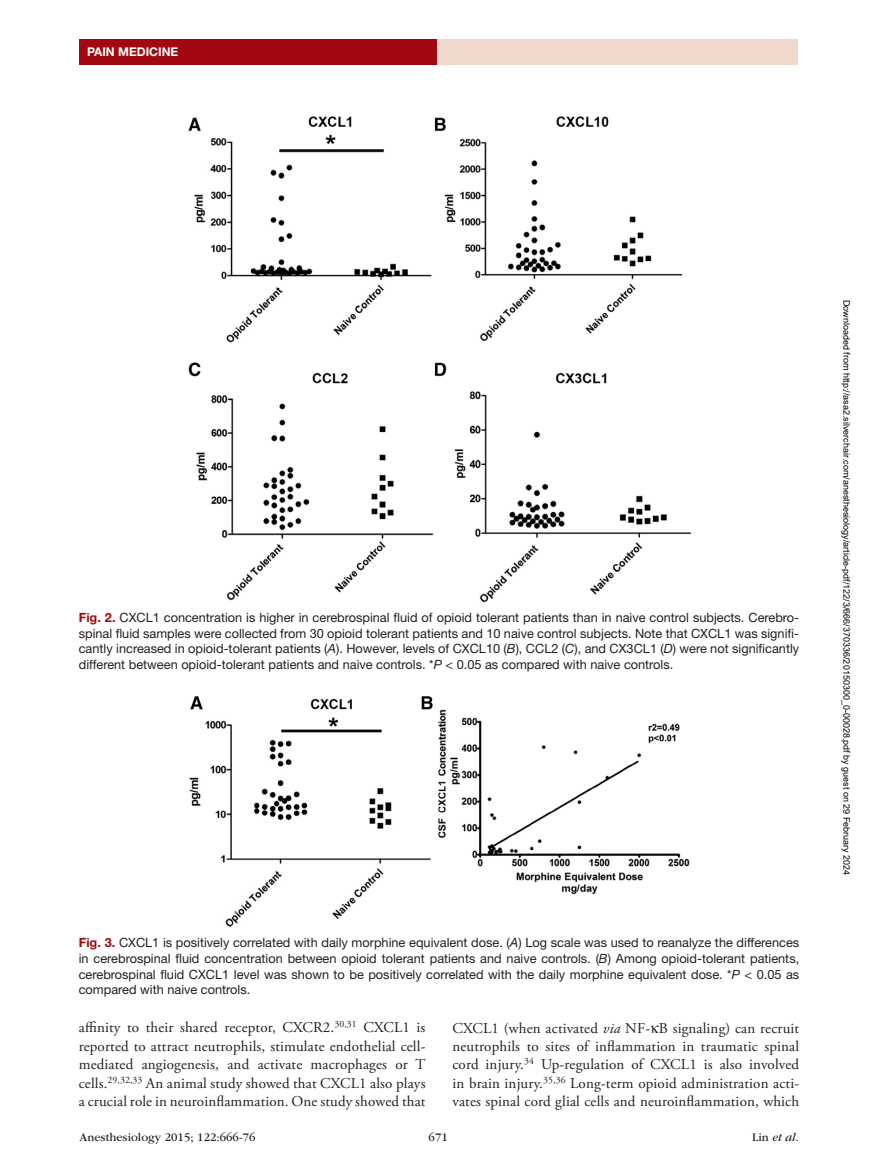
<style>
.page{position:relative;width:878px;height:1175px;background:#fff}
.page>*{position:absolute;margin:0;border:0;box-sizing:border-box;transform-origin:0 0}
.t1{font:15px/18.5px "Adobe Garamond Pro";letter-spacing:.01em;color:#231f20;text-align:justify}
.t2{font:12.75px/15.8px "Helvetica Neue LT Std";color:#231f20;text-align:justify}
.t3{font:12px "ITC Garamond Std";color:#231f20}
.t4{font:700 12px "Helvetica Neue LT Std";color:#fff}
.t5{font:9px "Arial";color:#000}
.s1{font-weight:700;color:#a1080f}
.s2{font-style:italic}
.s3{font-family:"Gandhari Unicode"}
</style>
<div class="page">
<div style="left:432px;top:39px;width:365px;height:26px;background:#f1d8cd"></div>
<div style="left:79px;top:39px;width:357px;height:25px;background:#a1080f"></div>
<img style="left:188px;top:116px;width:504px;height:487px">
<img style="left:189px;top:696px;width:501px;height:231px">
<p class="t4" style="left:87px;top:44px;width:93px">PAIN MEDICINE</p>
<p class="t2" style="left:79px;top:609px;width:722px"><span class="s1">Fig. 2.</span> CXCL1 concentration is higher in cerebrospinal fluid of opioid tolerant patients than in naive control subjects. Cerebro&shy;spinal fluid samples were collected from 30 opioid tolerant patients and 10 naive control subjects. Note that CXCL1 was signifi&shy;cantly increased in opioid-tolerant patients (<span class="s2">A</span>). However, levels of CXCL10 (<span class="s2">B</span>), CCL2 (<span class="s2">C</span>), and CX3CL1 (<span class="s2">D</span>) were not significantly different between opioid-tolerant patients and naive controls. *<span class="s2">P</span> &lt; 0.05 as compared with naive controls.</p>
<p class="t2" style="left:79px;top:934px;width:722px"><span class="s1">Fig. 3.</span> CXCL1 is positively correlated with daily morphine equivalent dose. (<span class="s2">A</span>) Log scale was used to reanalyze the differences in cerebrospinal fluid concentration between opioid tolerant patients and naive controls. (<span class="s2">B</span>) Among opioid-tolerant patients, cerebrospinal fluid CXCL1 level was shown to be positively correlated with the daily morphine equivalent dose. *<span class="s2">P</span> &lt; 0.05 as compared with naive controls.</p>
<p class="t1" style="left:79px;top:1018px;width:348px">affinity to their shared receptor, CXCR2.<sup>30,31</sup> CXCL1 is reported to attract neutrophils, stimulate endothelial cell&shy;mediated angiogenesis, and activate macrophages or T cells.<sup>29,32,33</sup> An animal study showed that CXCL1 also plays a crucial role in neuroinflammation. One study showed that</p>
<p class="t1" style="left:452px;top:1019px;width:348px">CXCL1 (when activated <span class="s2">via</span> NF-<span class="s3">κ</span>B signaling) can recruit neutrophils to sites of inflammation in traumatic spinal cord injury.<sup>34</sup> Up-regulation of CXCL1 is also involved in brain injury.<sup>35,36</sup> Long-term opioid administration acti&shy;vates spinal cord glial cells and neuroinflammation, which</p>
<p class="t3" style="left:80px;top:1130px;width:177px">Anesthesiology 2015; 122:666-76</p>
<p class="t3" style="left:428px;top:1130px;width:21px">671</p>
<p class="t3" style="left:752px;top:1130px;width:48px">Lin <span class="s2">et al</span>.</p>
<p class="t5" style="left:850px;top:300px;width:577px;rotate:90deg">Downloaded from http://asa2.silverchair.com/anesthesiology/article-pdf/122/3/666/370336/20150300_0-00028.pdf by guest on 29 February 2024</p>
</div>
